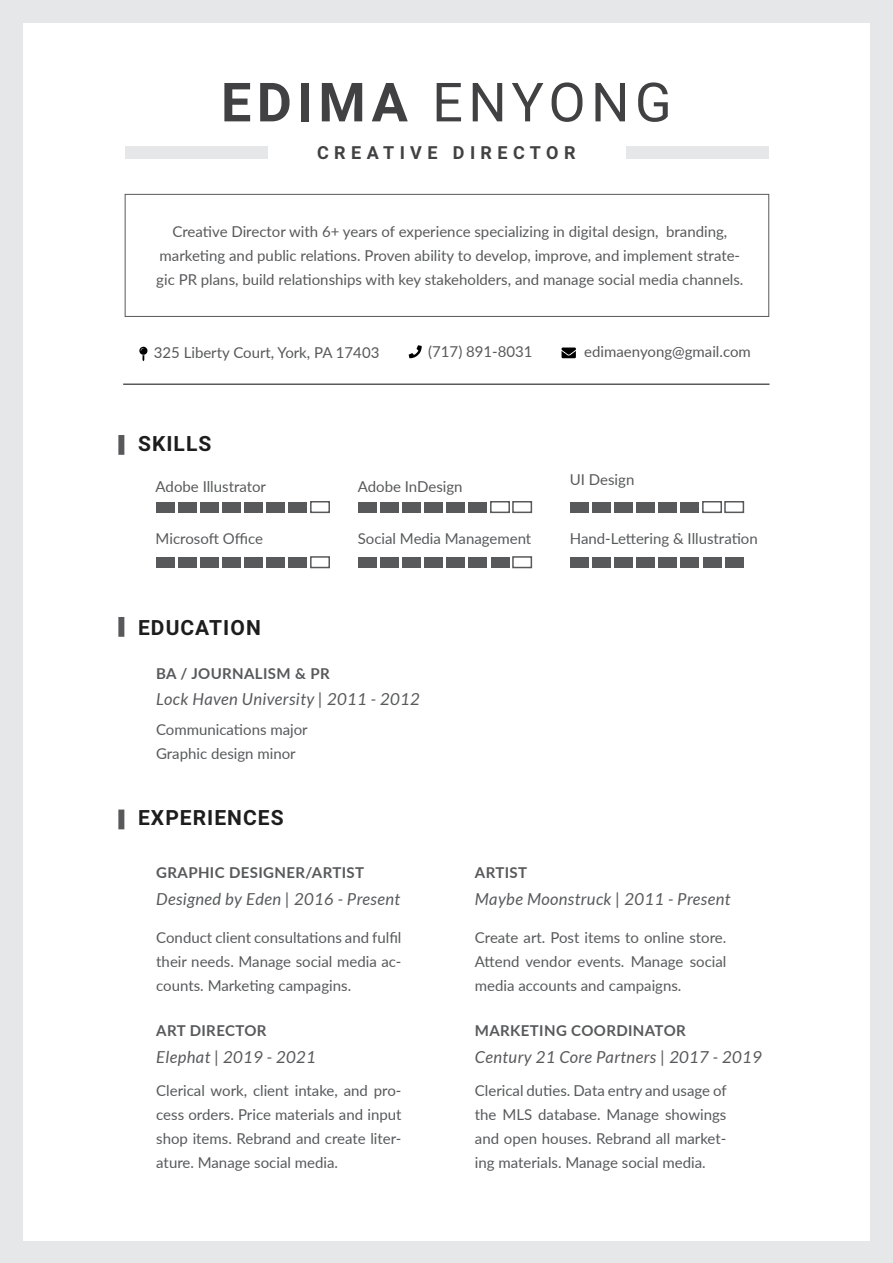
<style>
.page{position:relative;width:893px;height:1263px;background:#e6e7e8}
.page>*{position:absolute;margin:0;border:0;box-sizing:border-box;transform-origin:0 0}
.t1{font:54px "Roboto";letter-spacing:.1em;color:#414042}
.t2{font:700 21px "Roboto";letter-spacing:.05em;color:#1d1d1d}
.t3{font:700 18px "Roboto";letter-spacing:.3em;color:#414042}
.t4{font:italic 16.5px "Lato";letter-spacing:.025em;color:#58595b}
.t5{font:15px/24px "Lato";color:#58595b;text-align:justify}
.t6{font:700 15px "Lato";letter-spacing:.025em;color:#58595b}
.s1{font-weight:700}
</style>
<div class="page">
<div style="left:23px;top:24px;width:847px;height:1217px;background:#fff"></div>
<div style="left:156px;top:502px;width:18px;height:10px;background:#58595b"></div>
<div style="left:178px;top:502px;width:18px;height:10px;background:#58595b"></div>
<div style="left:200px;top:502px;width:19px;height:10px;background:#58595b"></div>
<div style="left:222px;top:502px;width:19px;height:10px;background:#58595b"></div>
<div style="left:244px;top:502px;width:19px;height:10px;background:#58595b"></div>
<div style="left:266px;top:502px;width:19px;height:10px;background:#58595b"></div>
<div style="left:289px;top:502px;width:18px;height:10px;background:#58595b"></div>
<div style="left:310px;top:501px;width:20px;height:12px;border:2px solid #58595b"></div>
<div style="left:156px;top:557px;width:18px;height:10px;background:#58595b"></div>
<div style="left:178px;top:557px;width:18px;height:10px;background:#58595b"></div>
<div style="left:200px;top:557px;width:19px;height:10px;background:#58595b"></div>
<div style="left:222px;top:557px;width:19px;height:10px;background:#58595b"></div>
<div style="left:244px;top:557px;width:19px;height:10px;background:#58595b"></div>
<div style="left:266px;top:557px;width:19px;height:10px;background:#58595b"></div>
<div style="left:289px;top:557px;width:18px;height:10px;background:#58595b"></div>
<div style="left:310px;top:556px;width:20px;height:12px;border:2px solid #58595b"></div>
<div style="left:358px;top:502px;width:18px;height:10px;background:#58595b"></div>
<div style="left:380px;top:502px;width:19px;height:10px;background:#58595b"></div>
<div style="left:402px;top:502px;width:19px;height:10px;background:#58595b"></div>
<div style="left:424px;top:502px;width:19px;height:10px;background:#58595b"></div>
<div style="left:446px;top:502px;width:19px;height:10px;background:#58595b"></div>
<div style="left:468px;top:502px;width:19px;height:10px;background:#58595b"></div>
<div style="left:490px;top:501px;width:20px;height:12px;border:2px solid #58595b"></div>
<div style="left:512px;top:501px;width:20px;height:12px;border:2px solid #58595b"></div>
<div style="left:570px;top:502px;width:18px;height:10px;background:#58595b"></div>
<div style="left:592px;top:502px;width:19px;height:10px;background:#58595b"></div>
<div style="left:614px;top:502px;width:19px;height:10px;background:#58595b"></div>
<div style="left:636px;top:502px;width:19px;height:10px;background:#58595b"></div>
<div style="left:658px;top:502px;width:19px;height:10px;background:#58595b"></div>
<div style="left:680px;top:502px;width:19px;height:10px;background:#58595b"></div>
<div style="left:702px;top:501px;width:20px;height:12px;border:2px solid #58595b"></div>
<div style="left:724px;top:501px;width:20px;height:12px;border:2px solid #58595b"></div>
<div style="left:358px;top:557px;width:18px;height:10px;background:#58595b"></div>
<div style="left:380px;top:557px;width:19px;height:10px;background:#58595b"></div>
<div style="left:402px;top:557px;width:19px;height:10px;background:#58595b"></div>
<div style="left:424px;top:557px;width:19px;height:10px;background:#58595b"></div>
<div style="left:446px;top:557px;width:19px;height:10px;background:#58595b"></div>
<div style="left:468px;top:557px;width:19px;height:10px;background:#58595b"></div>
<div style="left:491px;top:557px;width:18px;height:10px;background:#58595b"></div>
<div style="left:512px;top:556px;width:20px;height:12px;border:2px solid #58595b"></div>
<div style="left:570px;top:557px;width:18px;height:10px;background:#58595b"></div>
<div style="left:592px;top:557px;width:19px;height:10px;background:#58595b"></div>
<div style="left:614px;top:557px;width:19px;height:10px;background:#58595b"></div>
<div style="left:636px;top:557px;width:19px;height:10px;background:#58595b"></div>
<div style="left:658px;top:557px;width:19px;height:10px;background:#58595b"></div>
<div style="left:680px;top:557px;width:19px;height:10px;background:#58595b"></div>
<div style="left:703px;top:557px;width:18px;height:10px;background:#58595b"></div>
<div style="left:725px;top:557px;width:18px;height:10px;background:#58595b"></div>
<hr style="left:123px;top:383px;width:646px;height:2px;background:#58595b">
<div style="left:118px;top:435px;width:6px;height:20px;background:#58595b"></div>
<div style="left:118px;top:617px;width:6px;height:20px;background:#58595b"></div>
<div style="left:118px;top:809px;width:6px;height:20px;background:#58595b"></div>
<div style="left:125px;top:194px;width:644px;height:123px;border:1px solid #58595b"></div>
<div style="left:626px;top:146px;width:143px;height:12px;background:#e6e7e8"></div>
<div style="left:126px;top:146px;width:142px;height:12px;background:#e6e7e8"></div>
<svg style="left:562px;top:347px;width:14px;height:11px"></svg>
<svg style="left:139px;top:347px;width:8px;height:14px"></svg>
<svg style="left:409px;top:345px;width:13px;height:13px"></svg>
<h1 class="t1" style="left:221px;top:64px;width:452px"><span class="s1">EDIMA</span> ENYONG</h1>
<p class="t3" style="left:317px;top:140px;width:260px">CREATIVE DIRECTOR</p>
<p class="t5" style="left:156px;top:219px;width:589px;text-align:center">Creative Director with 6+ years of experience specializing in digital design, branding, marketing and public relations. Proven ability to develop, improve, and implement strate&shy;gic PR plans, build relationships with key stakeholders, and manage social media channels.</p>
<p class="t5" style="left:154px;top:340px;width:227px">325 Liberty Court, York, PA 17403</p>
<p class="t5" style="left:428px;top:339px;width:106px">(717) 891-8031</p>
<p class="t5" style="left:584px;top:339px;width:168px">edimaenyong@gmail.com</p>
<h2 class="t2" style="left:138px;top:429px;width:75px">SKILLS</h2>
<p class="t5" style="left:156px;top:474px;width:112px">Adobe Illustrator</p>
<p class="t5" style="left:156px;top:526px;width:109px">Microsoft Office</p>
<p class="t5" style="left:570px;top:467px;width:66px">UI Design</p>
<p class="t5" style="left:358px;top:474px;width:106px">Adobe InDesign</p>
<p class="t5" style="left:358px;top:526px;width:175px">Social Media Management</p>
<p class="t5" style="left:570px;top:526px;width:189px">Hand-Lettering &amp; Illustration</p>
<h2 class="t2" style="left:138px;top:612px;width:124px">EDUCATION</h2>
<p class="t6" style="left:156px;top:662px;width:175px">BA / JOURNALISM &amp; PR</p>
<p class="t4" style="left:156px;top:690px;width:265px">Lock Haven University | 2011 - 2012</p>
<p class="t5" style="left:156px;top:717px;width:153px">Communications major<br>Graphic design minor</p>
<h2 class="t2" style="left:138px;top:803px;width:147px">EXPERIENCES</h2>
<p class="t6" style="left:156px;top:862px;width:209px">GRAPHIC DESIGNER/ARTIST</p>
<p class="t4" style="left:156px;top:890px;width:245px">Designed by Eden | 2016 - Present</p>
<p class="t5" style="left:156px;top:925px;width:247px">Conduct client consultations and fulfil their needs. Manage social media ac&shy;counts. Marketing campagins.</p>
<p class="t6" style="left:475px;top:862px;width:54px">ARTIST</p>
<p class="t4" style="left:475px;top:890px;width:257px">Maybe Moonstruck | 2011 - Present</p>
<p class="t5" style="left:475px;top:925px;width:253px">Create art. Post items to online store.<br>Attend vendor events. Manage social media accounts and campaigns.</p>
<p class="t6" style="left:156px;top:1020px;width:112px">ART DIRECTOR</p>
<p class="t6" style="left:475px;top:1020px;width:212px">MARKETING COORDINATOR</p>
<p class="t4" style="left:156px;top:1048px;width:161px">Elephat | 2019 - 2021</p>
<p class="t4" style="left:475px;top:1048px;width:288px">Century 21 Core Partners | 2017 - 2019</p>
<p class="t5" style="left:156px;top:1078px;width:247px">Clerical work, client intake, and pro&shy;cess orders. Price materials and input shop items. Rebrand and create liter&shy;ature. Manage social media.</p>
<p class="t5" style="left:475px;top:1078px;width:253px">Clerical duties. Data entry and usage of the MLS database. Manage showings and open houses. Rebrand all market&shy;ing materials. Manage social media.</p>
</div>
